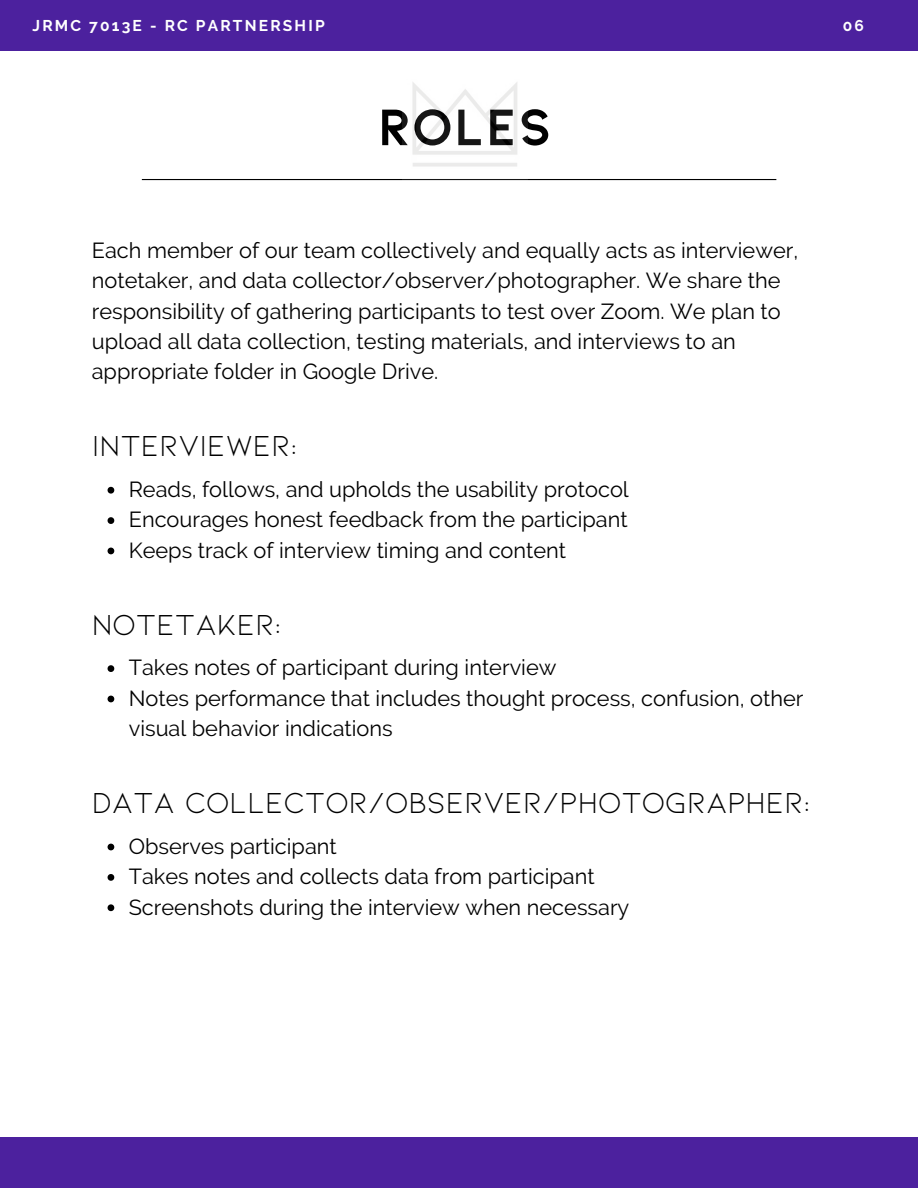
<style>
.page{position:relative;width:918px;height:1188px;background:#fff}
.page>*{position:absolute;margin:0;border:0;box-sizing:border-box;transform-origin:0 0}
.t1{font:700 54px "KIONA";letter-spacing:.02em;color:#000}
.t2{font:30.75px "KIONA";color:#000}
.t3{font:21.75px/30.3px "Raleway";color:#000}
.t4{font:700 15.6px "Raleway";letter-spacing:.14em;color:#fff}
</style>
<div class="page">
<div style="left:0;top:0;width:918px;height:51px;background:#4c219e"></div>
<div style="left:0;top:1137px;width:918px;height:51px;background:#4c219e"></div>
<hr style="left:142px;top:179px;width:634px;height:1px;background:#000">
<img style="left:402px;top:82px;width:125px;height:98px">
<svg style="left:108px;top:487px;width:6px;height:7px"></svg>
<svg style="left:108px;top:517px;width:6px;height:7px"></svg>
<svg style="left:108px;top:548px;width:6px;height:6px"></svg>
<svg style="left:108px;top:665px;width:6px;height:7px"></svg>
<svg style="left:108px;top:696px;width:6px;height:6px"></svg>
<svg style="left:108px;top:844px;width:6px;height:6px"></svg>
<svg style="left:108px;top:874px;width:6px;height:7px"></svg>
<svg style="left:108px;top:904px;width:6px;height:7px"></svg>
<p class="t4" style="left:33px;top:16px;width:294px">JRMC 7013E - RC PARTNERSHIP</p>
<h1 class="t1" style="left:378px;top:91px;width:176px">ROLES</h1>
<p class="t4" style="left:843px;top:16px;width:23px">06</p>
<p class="t3" style="left:92px;top:235px;width:708px">Each member of our team collectively and equally acts as interviewer, notetaker, and data collector/observer/photographer. We share the responsibility of gathering participants to test over Zoom. We plan to upload all data collection, testing materials, and interviews to an appropriate folder in Google Drive.</p>
<h2 class="t2" style="left:92px;top:425px;width:207px">INTERVIEWER:</h2>
<p class="t3" style="left:129px;top:474px;width:502px;text-align:justify">Reads, follows, and upholds the usability protocol Encourages honest feedback from the participant Keeps track of interview timing and content</p>
<h2 class="t2" style="left:92px;top:604px;width:191px">NOTETAKER:</h2>
<p class="t3" style="left:129px;top:653px;width:676px">Takes notes of participant during interview<br>Notes performance that includes thought process, confusion, other visual behavior indications</p>
<h2 class="t2" style="left:92px;top:782px;width:720px">DATA COLLECTOR/OBSERVER/PHOTOGRAPHER:</h2>
<p class="t3" style="left:129px;top:831px;width:502px">Observes participant<br>Takes notes and collects data from participant<br>Screenshots during the interview when necessary</p>
</div>
